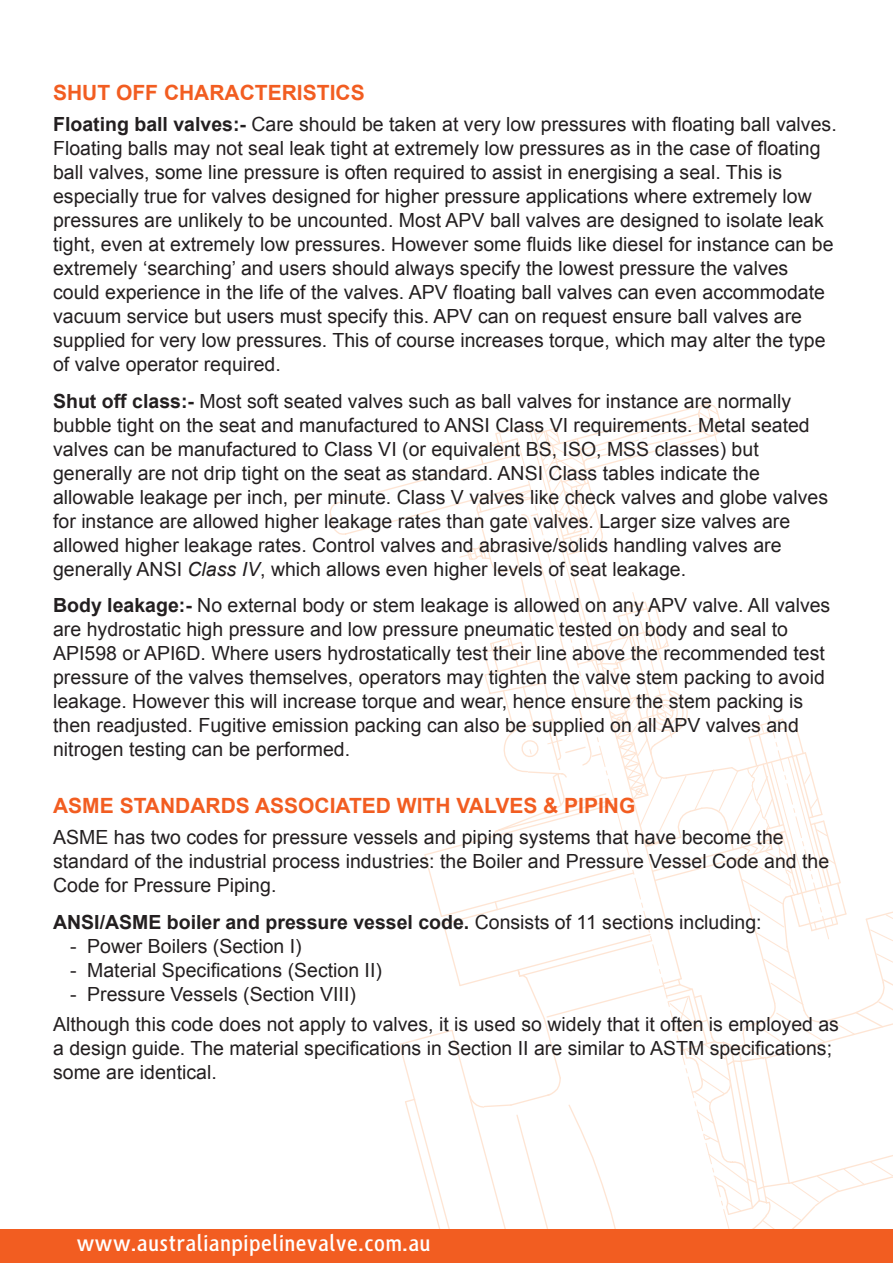
<style>
.page{position:relative;width:893px;height:1263px;background:#fff}
.page>*{position:absolute;margin:0;border:0;box-sizing:border-box;transform-origin:0 0}
.t1{font:700 24px "HS Sans";color:#fff}
.SUB_HEADING{font:700 21px "Arial";color:#f25d21}
.BODY{font:19.5px/24px "Arial";color:#231f20}
.BODY-2{font:700 19.5px "Arial";color:#231f20}
.s1{font-weight:700}
.s2{font-style:italic}
.s3{font-weight:400}
</style>
<div class="page">
<svg style="left:329px;top:397px;width:564px;height:832px"></svg>
<div style="left:0;top:1229px;width:893px;height:34px;background:#f25d21"></div>
<p class="SUB_HEADING" style="left:53px;top:79px;width:313px">SHUT OFF CHARACTERISTICS</p>
<p class="BODY" style="left:53px;top:112px;width:785px"><span class="s1">Floating ball valves:-</span> Care should be taken at very low pressures with floating ball valves.<br>Floating balls may not seal leak tight at extremely low pressures as in the case of floating ball valves, some line pressure is often required to assist in energising a seal. This is especially true for valves designed for higher pressure applications where extremely low pressures are unlikely to be uncounted. Most APV ball valves are designed to isolate leak tight, even at extremely low pressures. However some fluids like diesel for instance can be extremely ‘searching’ and users should always specify the lowest pressure the valves could experience in the life of the valves. APV floating ball valves can even accommodate vacuum service but users must specify this. APV can on request ensure ball valves are supplied for very low pressures. This of course increases torque, which may alter the type of valve operator required.</p>
<p class="BODY" style="left:53px;top:389px;width:776px"><span class="s1">Shut off class:-</span> Most soft seated valves such as ball valves for instance are normally bubble tight on the seat and manufactured to ANSI Class VI requirements. Metal seated valves can be manufactured to Class VI (or equivalent BS, ISO, MSS classes) but generally are not drip tight on the seat as standard. ANSI Class tables indicate the allowable leakage per inch, per minute. Class V valves like check valves and globe valves for instance are allowed higher leakage rates than gate valves. Larger size valves are allowed higher leakage rates. Control valves and abrasive/solids handling valves are generally ANSI <span class="s2">Class IV</span>, which allows even higher levels of seat leakage.</p>
<p class="BODY" style="left:53px;top:594px;width:779px"><span class="s1">Body leakage:-</span> No external body or stem leakage is allowed on any APV valve. All valves are hydrostatic high pressure and low pressure pneumatic tested on body and seal to API598 or API6D. Where users hydrostatically test their line above the recommended test pressure of the valves themselves, operators may tighten the valve stem packing to avoid leakage. However this will increase torque and wear, hence ensure the stem packing is then readjusted. Fugitive emission packing can also be supplied on all APV valves and nitrogen testing can be performed.</p>
<p class="SUB_HEADING" style="left:53px;top:792px;width:584px">ASME STANDARDS ASSOCIATED WITH VALVES &amp; PIPING</p>
<p class="BODY" style="left:53px;top:825px;width:778px">ASME has two codes for pressure vessels and piping systems that have become the standard of the industrial process industries: the Boiler and Pressure Vessel Code and the<br>Code for Pressure Piping.</p>
<p class="BODY-2" style="left:53px;top:909px;width:710px">ANSI/ASME boiler and pressure vessel code. <span class="s3">Consists of 11 sections including:</span></p>
<p class="BODY" style="left:70px;top:934px;width:233px">- Power Boilers (Section I)</p>
<p class="BODY" style="left:70px;top:958px;width:313px">- Material Specifications (Section II)</p>
<p class="BODY" style="left:70px;top:982px;width:287px">- Pressure Vessels (Section VIII)</p>
<p class="BODY" style="left:53px;top:1012px;width:787px">Although this code does not apply to valves, it is used so widely that it often is employed as a design guide. The material specifications in Section II are similar to ASTM specifications; some are identical.</p>
<p class="t1" style="left:77px;top:1231px;width:356px">www.australianpipelinevalve.com.au</p>
</div>
